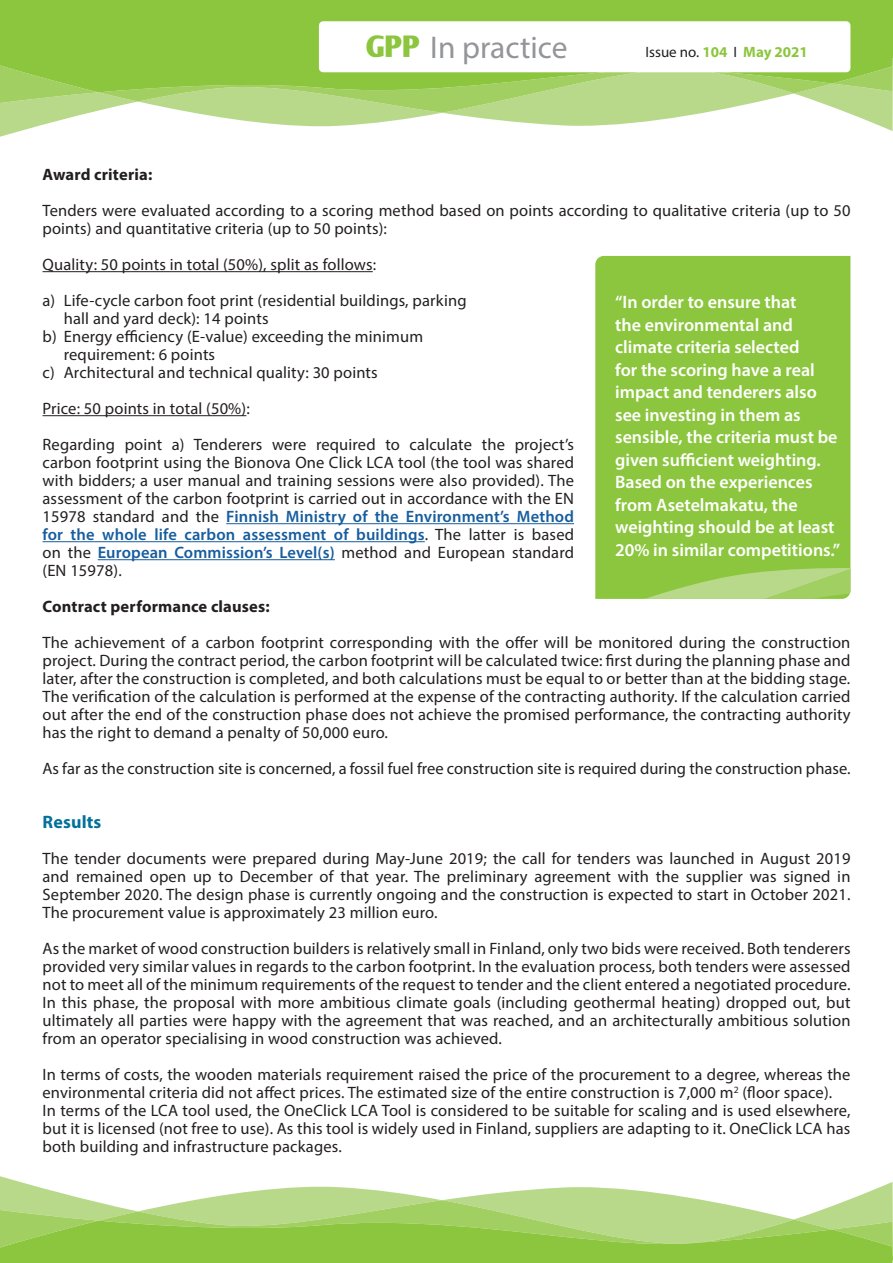
<style>
.page{position:relative;width:893px;height:1263px;background:#fff}
.page>*{position:absolute;margin:0;border:0;box-sizing:border-box;transform-origin:0 0}
.t1{font:31.5px "Myriad Pro";color:#939598}
.t2{font:600 18px/22.5px "Myriad Pro";color:#fff}
.t3{font:700 18px "Myriad Pro";letter-spacing:.01em;color:#037099}
.t4{font:16.5px/18px "Myriad Pro";letter-spacing:.01em;color:#231f20;text-align:justify}
.t5{font:700 16.5px "Myriad Pro";letter-spacing:.01em;color:#231f20}
.t6{font:700 15px "Myriad Pro";color:#8bc63e}
.s1{font-family:"Oli Jo";font-weight:700;font-size:30px;color:#8bc63e}
.s2{font-weight:400;color:#231f20}
.s3{font-weight:600;color:#175d9e}
</style>
<div class="page">
<svg style="left:0;top:113px;width:88px;height:24px"></svg>
<svg style="left:195px;top:113px;width:698px;height:18px"></svg>
<svg style="left:0;top:58px;width:893px;height:55px;background:#a9d36f"></svg>
<div style="left:0;top:0;width:893px;height:58px;background:#8bc63e"></div>
<div style="left:319px;top:21px;width:531px;height:51px;background:#fff;border-radius:4px"></div>
<svg style="left:0;top:1176px;width:88px;height:24px"></svg>
<svg style="left:195px;top:1182px;width:698px;height:18px"></svg>
<svg style="left:0;top:1200px;width:893px;height:63px;background:#a1cf62"></svg>
<hr style="left:43px;top:271px;width:330px;height:1px;background:#231f20">
<hr style="left:43px;top:415px;width:203px;height:1px;background:#231f20">
<hr style="left:226px;top:523px;width:348px;height:1px;background:#175d9e">
<hr style="left:43px;top:541px;width:382px;height:1px;background:#175d9e">
<hr style="left:98px;top:559px;width:237px;height:1px;background:#175d9e">
<div style="left:595px;top:256px;width:255px;height:264px;background:#8bc63e"></div>
<svg style="left:595px;top:520px;width:255px;height:79px;background:#94c94d"></svg>
<h1 class="t1" style="left:366px;top:28px;width:203px"><span class="s1">GPP</span> In practice</h1>
<p class="t6" style="left:645px;top:42px;width:164px"><span class="s2">Issue no.</span> 104 <span class="s2">I</span> May 2021</p>
<p class="t5" style="left:43px;top:164px;width:111px">Award criteria:</p>
<p class="t4" style="left:43px;top:201px;width:809px">Tenders were evaluated according to a scoring method based on points according to qualitative criteria (up to 50 points) and quantitative criteria (up to 50 points):</p>
<p class="t4" style="left:43px;top:255px;width:335px">Quality: 50 points in total (50%), split as follows:</p>
<p class="t4" style="left:64px;top:291px;width:404px;text-indent:-21px">a) Life-cycle carbon foot print (residential buildings, parking hall and yard deck): 14 points</p>
<p class="t4" style="left:64px;top:327px;width:361px;text-indent:-21px">b) Energy efficiency (E-value) exceeding the minimum requirement: 6 points</p>
<p class="t4" style="left:43px;top:363px;width:337px">c) Architectural and technical quality: 30 points</p>
<p class="t4" style="left:43px;top:399px;width:209px">Price: 50 points in total (50%):</p>
<p class="t4" style="left:43px;top:435px;width:533px">Regarding point a) Tenderers were required to calculate the project’s carbon footprint using the Bionova One Click LCA tool (the tool was shared with bidders; a user manual and training sessions were also provided). The assessment of the carbon footprint is carried out in accordance with the EN 15978 standard and the <span class="s3">Finnish Ministry of the Environment’s Method for the whole life carbon assessment of buildings</span>. The latter is based on the <span class="s3">European Commission’s Level(s)</span> method and European standard (EN 15978).</p>
<p class="t5" style="left:43px;top:596px;width:229px">Contract performance clauses:</p>
<p class="t4" style="left:43px;top:633px;width:809px">The achievement of a carbon footprint corresponding with the offer will be monitored during the construction project. During the contract period, the carbon footprint will be calculated twice: first during the planning phase and later, after the construction is completed, and both calculations must be equal to or better than at the bidding stage.<br>The verification of the calculation is performed at the expense of the contracting authority. If the calculation carried out after the end of the construction phase does not achieve the promised performance, the contracting authority has the right to demand a penalty of 50,000 euro.</p>
<p class="t4" style="left:43px;top:759px;width:809px">As far as the construction site is concerned, a fossil fuel free construction site is required during the construction phase.</p>
<p class="t3" style="left:43px;top:810px;width:60px">Results</p>
<p class="t4" style="left:43px;top:849px;width:809px">The tender documents were prepared during May-June 2019; the call for tenders was launched in August 2019 and remained open up to December of that year. The preliminary agreement with the supplier was signed in September 2020. The design phase is currently ongoing and the construction is expected to start in October 2021.<br>The procurement value is approximately 23 million euro.</p>
<p class="t4" style="left:43px;top:939px;width:809px">As the market of wood construction builders is relatively small in Finland, only two bids were received. Both tenderers provided very similar values in regards to the carbon footprint. In the evaluation process, both tenders were assessed not to meet all of the minimum requirements of the request to tender and the client entered a negotiated procedure.<br>In this phase, the proposal with more ambitious climate goals (including geothermal heating) dropped out, but ultimately all parties were happy with the agreement that was reached, and an architecturally ambitious solution from an operator specialising in wood construction was achieved.</p>
<p class="t4" style="left:43px;top:1065px;width:809px">In terms of costs, the wooden materials requirement raised the price of the procurement to a degree, whereas the environmental criteria did not affect prices. The estimated size of the entire construction is 7,000 m<sup>2</sup> (floor space).</p>
<p class="t4" style="left:43px;top:1101px;width:809px">In terms of the LCA tool used, the OneClick LCA Tool is considered to be suitable for scaling and is used elsewhere, but it is licensed (not free to use). As this tool is widely used in Finland, suppliers are adapting to it. OneClick LCA has both building and infrastructure packages.</p>
<p class="t2" style="left:615px;top:291px;width:226px">“In order to ensure that<br>the environmental and climate criteria selected<br>for the scoring have a real impact and tenderers also see investing in them as sensible, the criteria must be given sufficient weighting.<br>Based on the experiences from Asetelmakatu, the weighting should be at least<br>20% in similar competitions.”</p>
</div>
